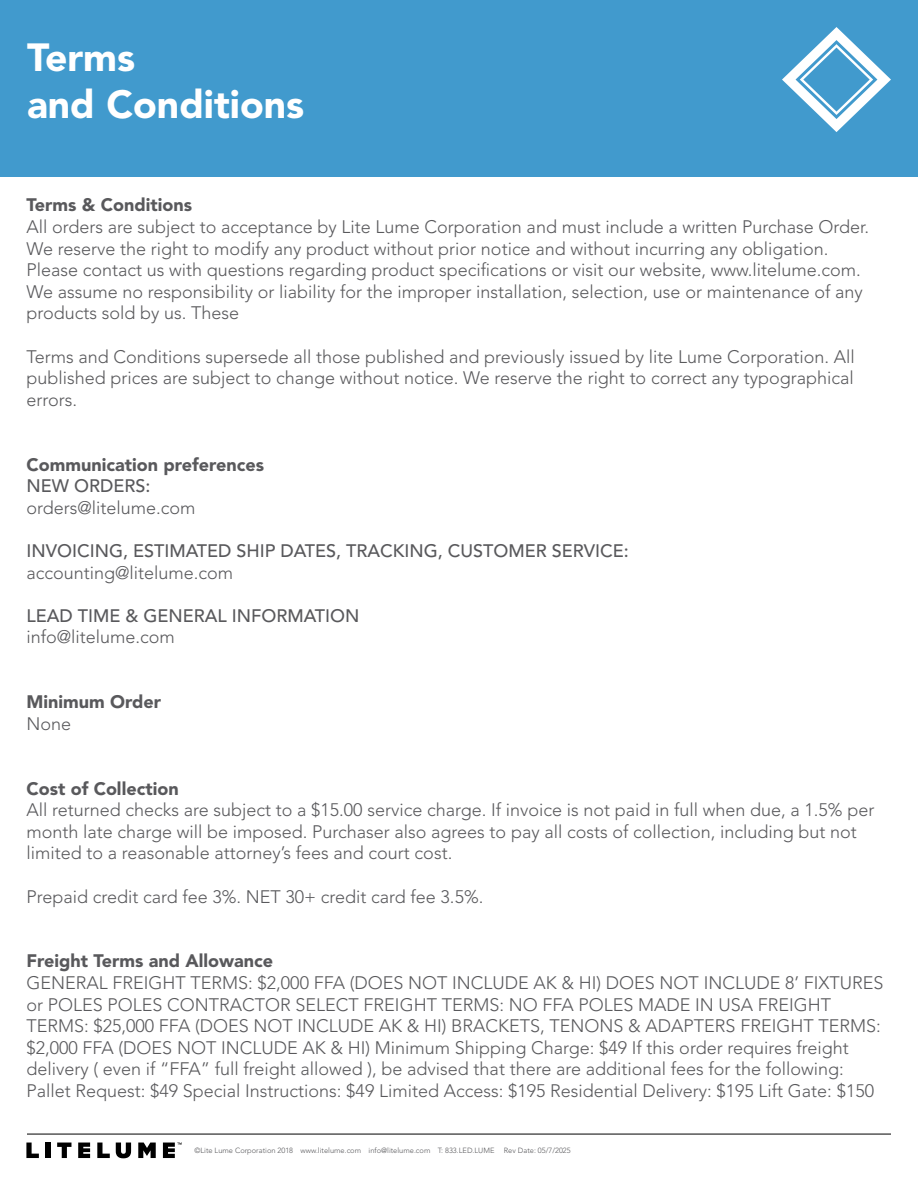
<style>
.page{position:relative;width:918px;height:1188px;background:#fff}
.page>*{position:absolute;margin:0;border:0;box-sizing:border-box;transform-origin:0 0}
.t1{font:900 39px/46.8px "Avenir LT Std";color:#fff}
.t2{font:300 18px/21.6px "Avenir LT Std";color:#59595c}
.t3{font:900 18px "Avenir LT Std";color:#59595c}
.t4{font:500 18px "Avenir LT Std";color:#59595c}
.t5{font:300 7.5px "Avenir LT Std";color:#59595c}
</style>
<div class="page">
<div style="left:0;top:0;width:918px;height:177px;background:#419acd"></div>
<svg style="left:782px;top:27px;width:109px;height:105px"></svg>
<hr style="left:27px;top:1134px;width:864px;height:1px;background:#000">
<svg style="left:26px;top:1143px;width:13px;height:15px"></svg>
<div style="left:46px;top:1143px;width:5px;height:15px;background:#000"></div>
<svg style="left:57px;top:1143px;width:14px;height:15px"></svg>
<svg style="left:78px;top:1143px;width:12px;height:15px"></svg>
<svg style="left:97px;top:1143px;width:13px;height:15px"></svg>
<svg style="left:116px;top:1143px;width:15px;height:15px"></svg>
<svg style="left:138px;top:1143px;width:18px;height:15px"></svg>
<svg style="left:163px;top:1143px;width:19px;height:15px"></svg>
<h1 class="t1" style="left:27px;top:34px;width:279px">Terms<br>and Conditions</h1>
<p class="t3" style="left:26px;top:194px;width:167px">Terms &amp; Conditions</p>
<p class="t2" style="left:26px;top:216px;width:844px">All orders are subject to acceptance by Lite Lume Corporation and must include a written Purchase Order.<br>We reserve the right to modify any product without prior notice and without incurring any obligation.<br>Please contact us with questions regarding product specifications or visit our website, www.litelume.com.<br>We assume no responsibility or liability for the improper installation, selection, use or maintenance of any products sold by us. These</p>
<p class="t2" style="left:26px;top:346px;width:830px;text-align:justify">Terms and Conditions supersede all those published and previously issued by lite Lume Corporation. All published prices are subject to change without notice. We reserve the right to correct any typographical errors.</p>
<p class="t3" style="left:26px;top:454px;width:239px">Communication preferences</p>
<p class="t4" style="left:26px;top:476px;width:125px">NEW ORDERS:</p>
<p class="t2" style="left:26px;top:497px;width:171px">orders@litelume.com</p>
<p class="t4" style="left:26px;top:540px;width:604px">INVOICING, ESTIMATED SHIP DATES, TRACKING, CUSTOMER SERVICE:</p>
<p class="t2" style="left:26px;top:562px;width:208px">accounting@litelume.com</p>
<p class="t4" style="left:26px;top:605px;width:334px">LEAD TIME &amp; GENERAL INFORMATION</p>
<p class="t2" style="left:26px;top:627px;width:150px">info@litelume.com</p>
<p class="t3" style="left:26px;top:691px;width:136px">Minimum Order</p>
<p class="t2" style="left:26px;top:713px;width:46px">None</p>
<p class="t3" style="left:26px;top:778px;width:154px">Cost of Collection</p>
<p class="t2" style="left:26px;top:799px;width:849px">All returned checks are subject to a $15.00 service charge. If invoice is not paid in full when due, a 1.5% per month late charge will be imposed. Purchaser also agrees to pay all costs of collection, including but not limited to a reasonable attorney’s fees and court cost.</p>
<p class="t2" style="left:26px;top:886px;width:458px">Prepaid credit card fee 3%. NET 30+ credit card fee 3.5%.</p>
<p class="t3" style="left:26px;top:950px;width:248px">Freight Terms and Allowance</p>
<p class="t2" style="left:26px;top:972px;width:859px">GENERAL FREIGHT TERMS: $2,000 FFA (DOES NOT INCLUDE AK &amp; HI) DOES NOT INCLUDE 8’ FIXTURES or POLES POLES CONTRACTOR SELECT FREIGHT TERMS: NO FFA POLES MADE IN USA FREIGHT TERMS: $25,000 FFA (DOES NOT INCLUDE AK &amp; HI) BRACKETS, TENONS &amp; ADAPTERS FREIGHT TERMS: $2,000 FFA (DOES NOT INCLUDE AK &amp; HI) Minimum Shipping Charge: $49 If this order requires freight delivery ( even if “FFA” full freight allowed ), be advised that there are additional fees for the following:<br>Pallet Request: $49 Special Instructions: $49 Limited Access: $195 Residential Delivery: $195 Lift Gate: $150</p>
<p class="t5" style="left:194px;top:1146px;width:378px">©Lite Lume Corporation 2018 www.litelume.com info@litelume.com T: 833.LED.LUME Rev Date: 05/7/2025</p>
</div>
